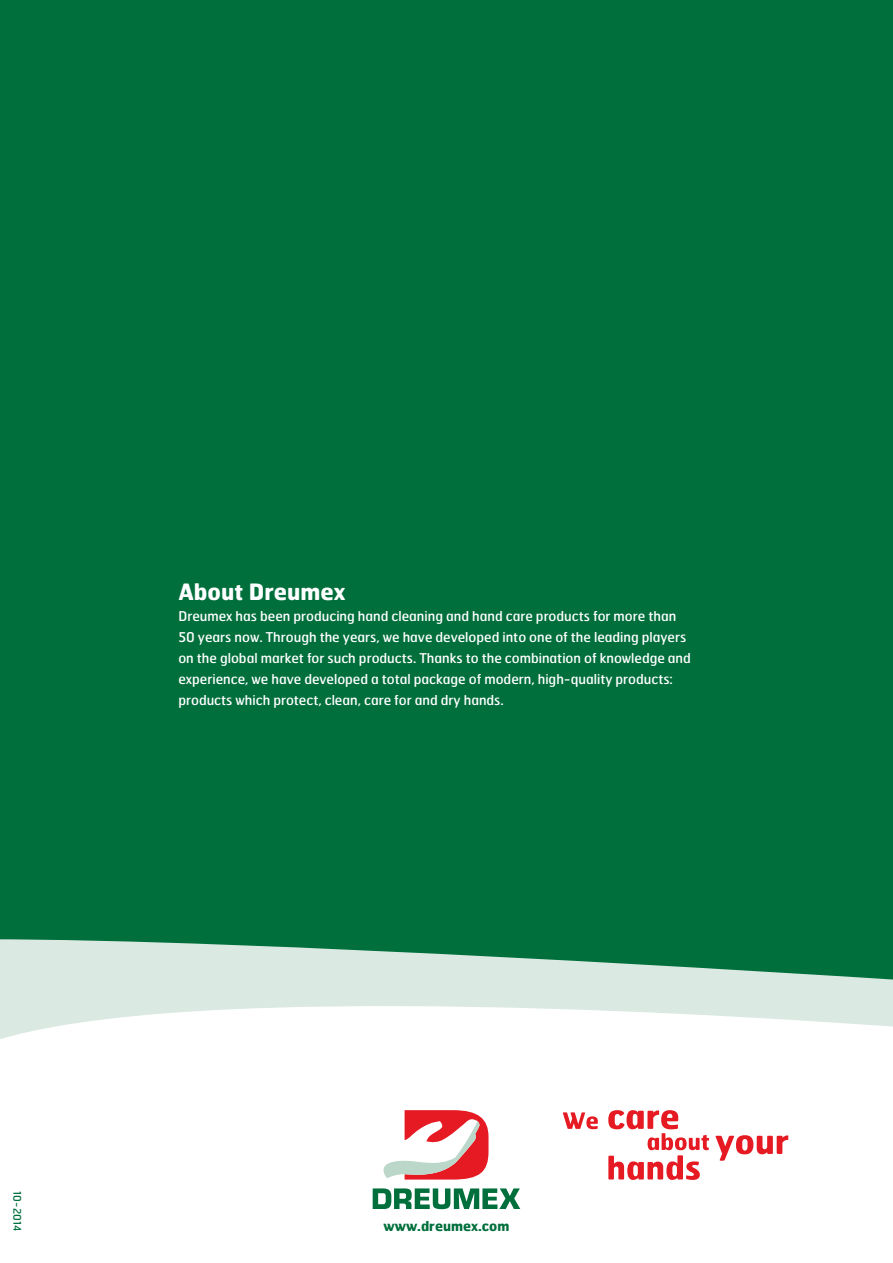
<style>
.page{position:relative;width:893px;height:1263px;background:#fff}
.page>*{position:absolute;margin:0;border:0;box-sizing:border-box;transform-origin:0 0}
.t1{font:700 22.5px "Dreumex Hermes";color:#fff}
.t2{font:13.5px/21px "Dreumex Hermes";color:#fff}
.t3{font:700 13.5px "Dreumex Hermes";color:#006f3c}
.t4{font:10.5px "Dreumex Hermes";color:#006f3c}
</style>
<div class="page">
<div style="left:0;top:0;width:893px;height:939px;background:#006f3c"></div>
<svg style="left:373px;top:1188px;width:147px;height:21px"></svg>
<svg style="left:383px;top:1110px;width:406px;height:70px"></svg>
<svg style="left:0;top:939px;width:893px;height:100px;fill:#dae9e1"></svg>
<h1 class="t1" style="left:178px;top:577px;width:168px">About Dreumex</h1>
<p class="t2" style="left:178px;top:605px;width:514px">Dreumex has been producing hand cleaning and hand care products for more than 50 years now. Through the years, we have developed into one of the leading players on the global market for such products. Thanks to the combination of knowledge and experience, we have developed a total package of modern, high-quality products: products which protect, clean, care for and dry hands.</p>
<p class="t4" style="left:24px;top:1191px;width:41px;rotate:90deg">10-2014</p>
<p class="t3" style="left:384px;top:1217px;width:127px">www.dreumex.com</p>
</div>
